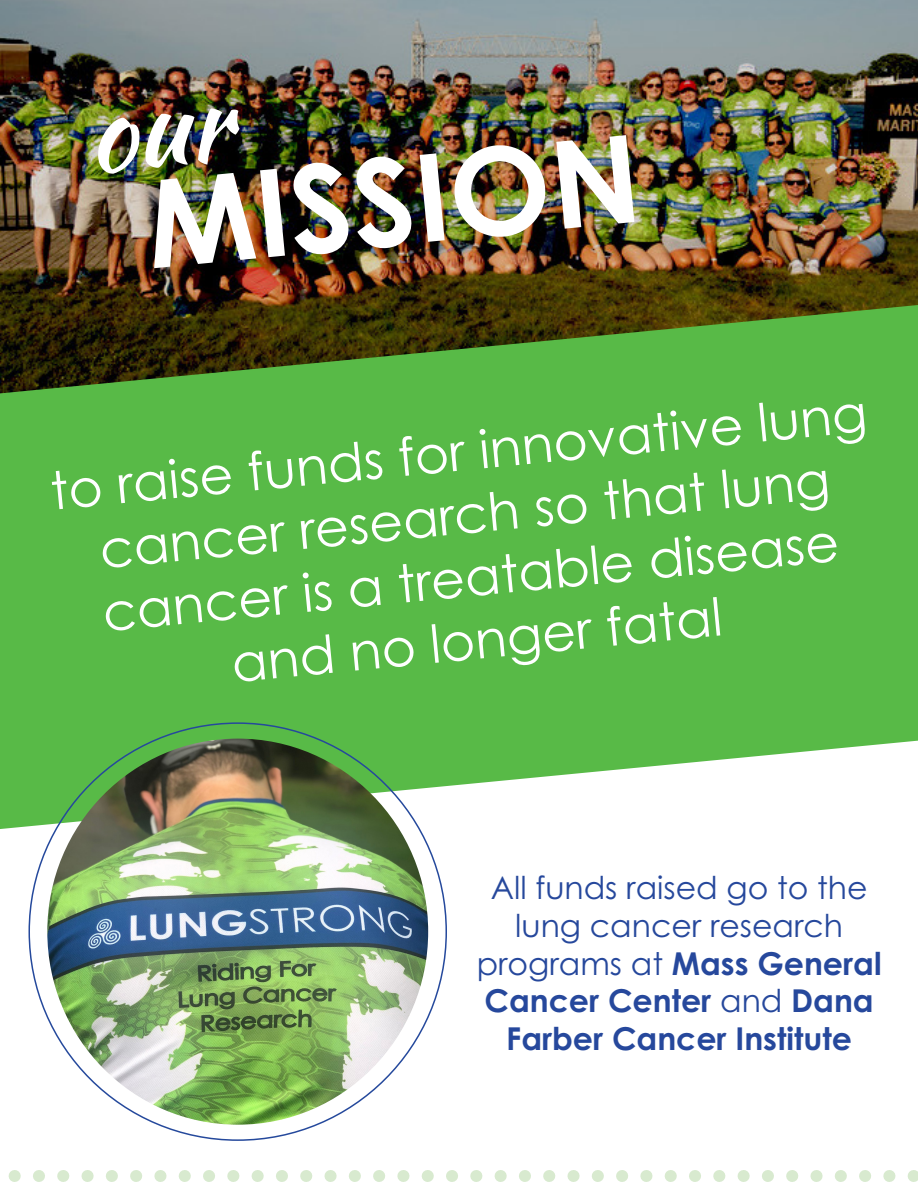
<style>
.page{position:relative;width:918px;height:1188px;background:#fff}
.page>*{position:absolute;margin:0;border:0;box-sizing:border-box;transform-origin:0 0}
.t1{font:700 121.5px "Century Gothic Pro";color:#fff}
.t2{font:52.5px/63px "Century Gothic Pro";color:#fff;text-align:center}
.t3{font:31.5px/37.8px "Century Gothic Pro";color:#26489c;text-align:center}
.s1{font-weight:700}
</style>
<div class="page">
<svg style="left:15px;top:1170px;width:903px;height:12px"></svg>
<img style="left:0;top:0;width:918px;height:305px">
<svg style="left:0;top:305px;width:918px;height:524px;background:#60b14d"></svg>
<img style="left:47px;top:739px;width:381px;height:386px">
<img style="left:95px;top:106px;width:148px;height:69px">
<h1 class="t1" style="left:140px;top:147px;width:497px;rotate:-5deg">MISSION</h1>
<h2 class="t2" style="left:48px;top:456px;width:822px;rotate:-5deg">to raise funds for innovative lung cancer research so that lung cancer is a treatable disease and no longer fatal</h2>
<p class="t3" style="left:477px;top:868px;width:406px">All funds raised go to the lung cancer research programs at <span class="s1">Mass General<br>Cancer Center</span> and <span class="s1">Dana<br>Farber Cancer Institute</span></p>
</div>
